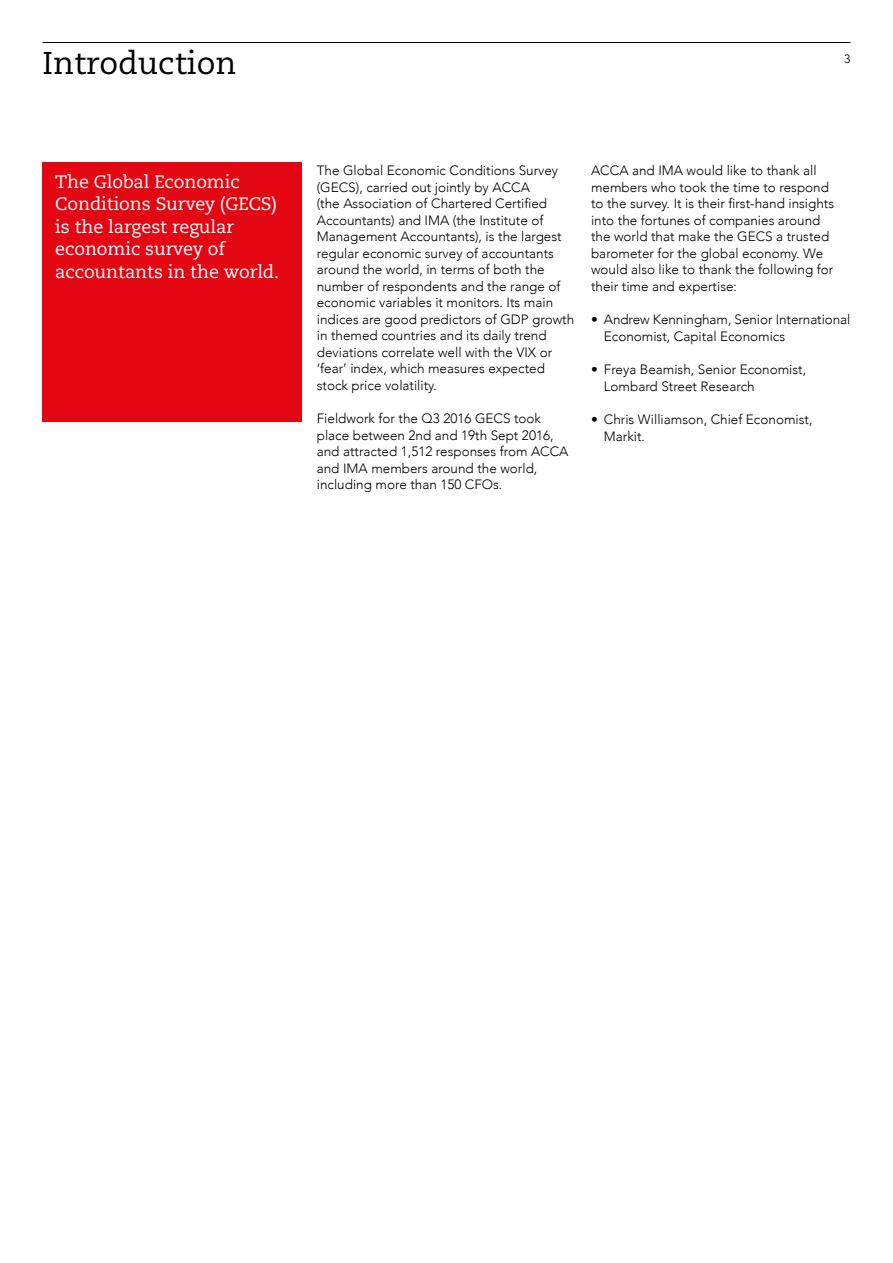
<style>
.page{position:relative;width:893px;height:1263px;background:#fff}
.page>*{position:absolute;margin:0;border:0;box-sizing:border-box;transform-origin:0 0}
.t1{font:31.5px "Caecilia";color:#000}
.t2{font:18px/22.5px "Caecilia";letter-spacing:-.005em;color:#fff}
.t3{font:300 13.5px/16.5px "Avenir";color:#000}
.t4{font:300 12px "Avenir";color:#000}
</style>
<div class="page">
<hr style="left:43px;top:42px;width:807px;height:1px;background:#000">
<div style="left:43px;top:162px;width:259px;height:259px;background:#e30613"></div>
<h1 class="t1" style="left:43px;top:45px;width:196px">Introduction</h1>
<h2 class="t2" style="left:55px;top:171px;width:225px">The Global Economic<br>Conditions Survey (GECS) is the largest regular economic survey of accountants in the world.</h2>
<p class="t4" style="left:844px;top:52px;width:8px">3</p>
<p class="t3" style="left:317px;top:162px;width:259px">The Global Economic Conditions Survey (GECS), carried out jointly by ACCA<br>(the Association of Chartered Certified Accountants) and IMA (the Institute of Management Accountants), is the largest regular economic survey of accountants around the world, in terms of both the number of respondents and the range of economic variables it monitors. Its main indices are good predictors of GDP growth in themed countries and its daily trend deviations correlate well with the VIX or ‘fear’ index, which measures expected stock price volatility.</p>
<p class="t3" style="left:317px;top:410px;width:253px">Fieldwork for the Q3 2016 GECS took place between 2nd and 19th Sept 2016, and attracted 1,512 responses from ACCA and IMA members around the world, including more than 150 CFOs.</p>
<p class="t3" style="left:591px;top:162px;width:245px">ACCA and IMA would like to thank all members who took the time to respond to the survey. It is their first-hand insights into the fortunes of companies around the world that make the GECS a trusted barometer for the global economy. We would also like to thank the following for their time and expertise:</p>
<p class="t3" style="left:604px;top:311px;width:248px;text-indent:-13px">• Andrew Kenningham, Senior International<br>Economist, Capital Economics</p>
<p class="t3" style="left:604px;top:361px;width:204px;text-indent:-13px">• Freya Beamish, Senior Economist,<br>Lombard Street Research</p>
<p class="t3" style="left:604px;top:411px;width:210px;text-indent:-13px">• Chris Williamson, Chief Economist,<br>Markit.</p>
</div>
